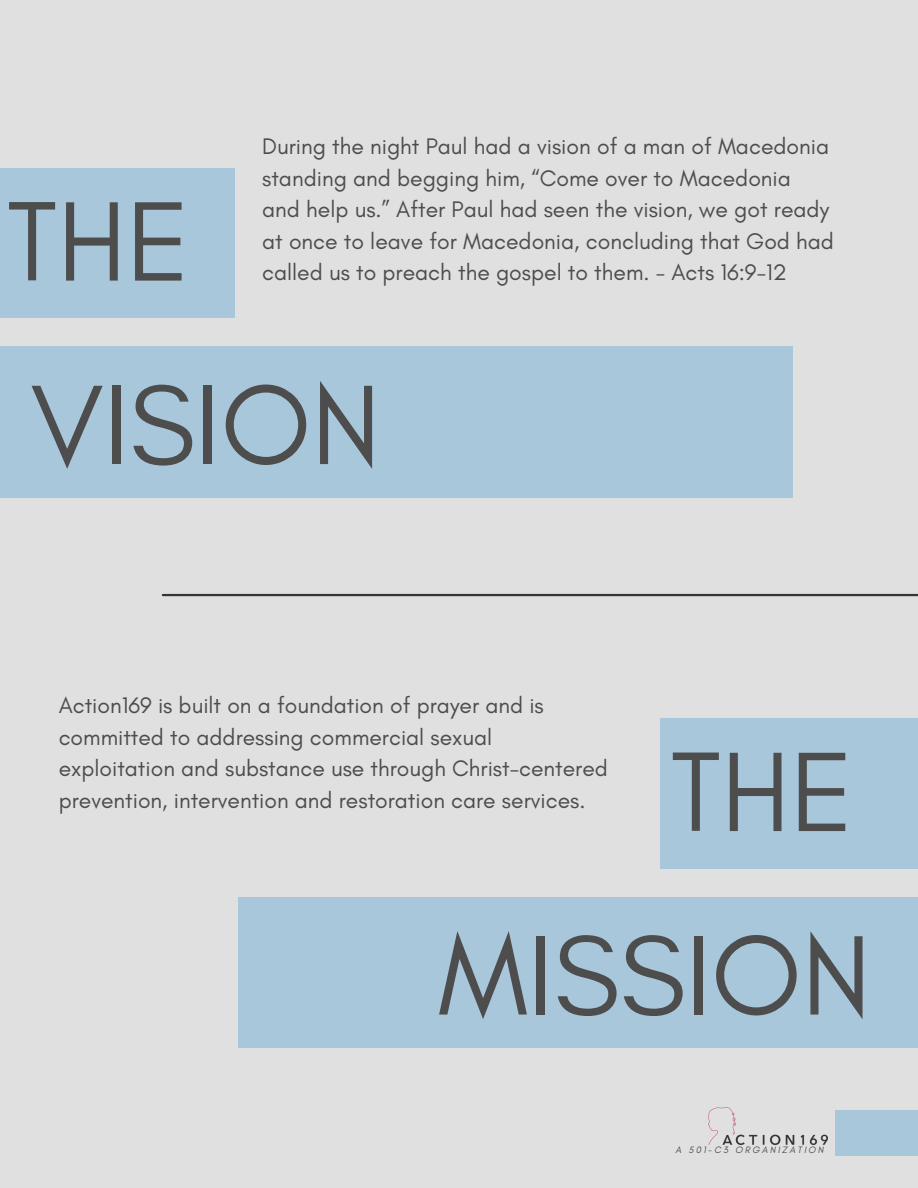
<style>
.page{position:relative;width:918px;height:1188px;background:#e0e0e0}
.page>*{position:absolute;margin:0;border:0;box-sizing:border-box;transform-origin:0 0}
.t1{font:115.2px/183.4px "Glacial Indifference";color:#4d4d4d}
.t2{font:22.95px/31.5px "Glacial Indifference";color:#4d4d4d}
.t3{font:italic 9.45px "Glacial Indifference";letter-spacing:.23em;color:#4d4d4d}
</style>
<div class="page">
<div style="left:0;top:168px;width:234px;height:150px;background:#a9c7db"></div>
<div style="left:0;top:346px;width:793px;height:151px;background:#a9c7db"></div>
<hr style="left:163px;top:594px;width:755px;height:2px;background:#343432">
<div style="left:835px;top:1110px;width:83px;height:45px;background:#a9c7db"></div>
<img style="left:708px;top:1107px;width:120px;height:37px">
<div style="left:660px;top:719px;width:258px;height:149px;background:#a9c7db"></div>
<div style="left:238px;top:897px;width:680px;height:151px;background:#a9c7db"></div>
<p class="t2" style="left:262px;top:130px;width:573px">During the night Paul had a vision of a man of Macedonia standing and begging him, “Come over to Macedonia and help us.” After Paul had seen the vision, we got ready at once to leave for Macedonia, concluding that God had called us to preach the gospel to them. - Acts 16:9-12</p>
<h1 class="t1" style="left:7px;top:149px;width:375px">THE<br>VISION</h1>
<p class="t2" style="left:59px;top:689px;width:551px">Action169 is built on a foundation of prayer and is committed to addressing commercial sexual exploitation and substance use through Christ-centered prevention, intervention and restoration care services.</p>
<h1 class="t1" style="left:438px;top:699px;width:435px;text-align:right">THE<br>MISSION</h1>
<p class="t3" style="left:676px;top:1144px;width:150px">A 501-C3 ORGANIZATION</p>
</div>
